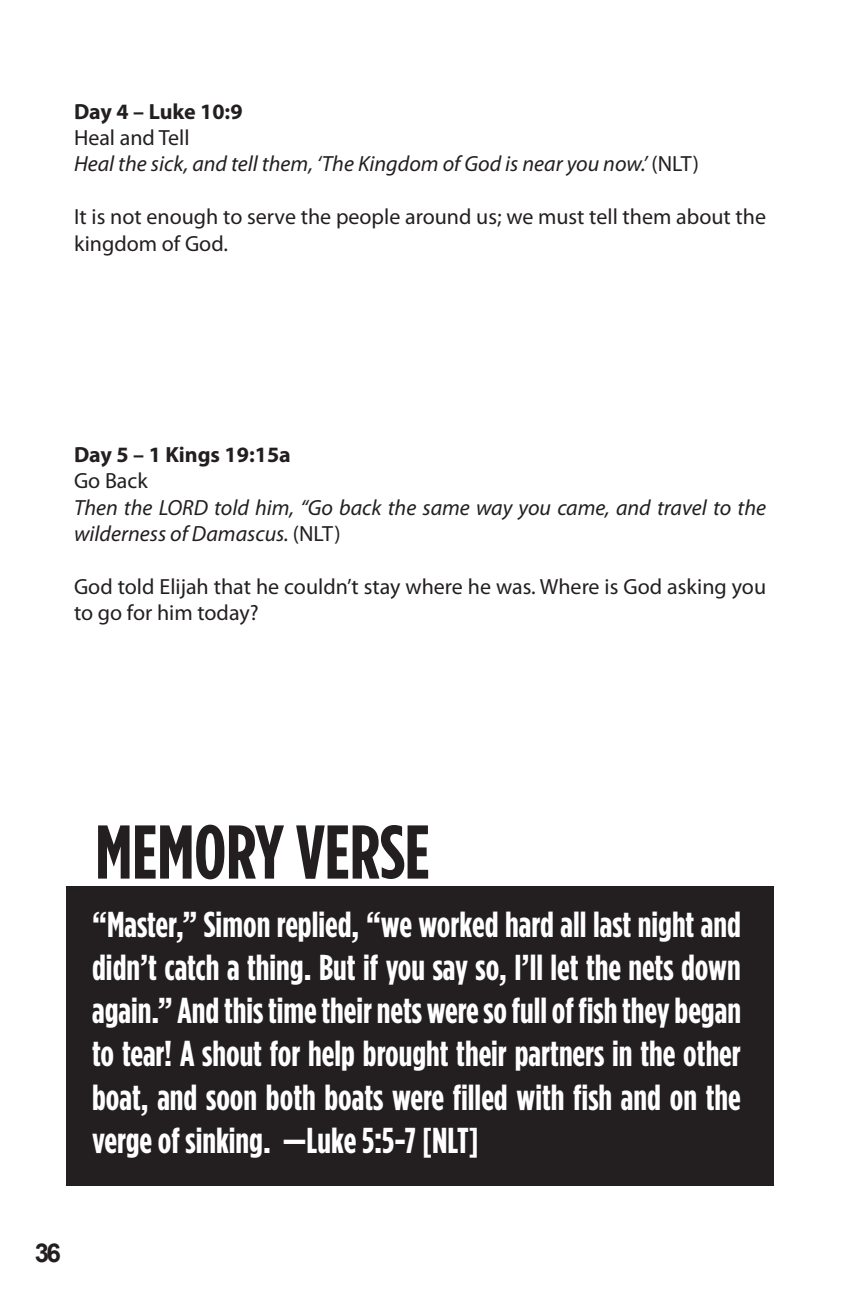
<style>
.page{position:relative;width:864px;height:1296px;background:#fff}
.page>*{position:absolute;margin:0;border:0;box-sizing:border-box;transform-origin:0 0}
.t1{font:700 76px "Gotham Condensed";color:#231f20}
.t2{font:700 36px/43.2px "Gotham Condensed";color:#fff;text-align:justify}
.t3{font:700 26px "Arial";color:#231f20}
.t4{font:22px/26.4px "Myriad Pro";color:#231f20}
.t5{font:italic 22px/26.4px "Myriad Pro";color:#231f20}
.t6{font:700 22px "Myriad Pro";color:#231f20}
.s1{font-style:normal}
</style>
<div class="page">
<div style="left:67px;top:886px;width:707px;height:300px;background:#231f20"></div>
<p class="t6" style="left:74px;top:97px;width:170px">Day 4 – Luke 10:9</p>
<p class="t5" style="left:74px;top:124px;width:627px"><span class="s1">Heal and Tell<br></span>Heal the sick, and tell them, ‘The Kingdom of God is near you now.’ <span class="s1">(NLT)</span></p>
<p class="t4" style="left:74px;top:203px;width:694px">It is not enough to serve the people around us; we must tell them about the kingdom of God.</p>
<p class="t6" style="left:74px;top:440px;width:218px">Day 5 – 1 Kings 19:15a</p>
<p class="t4" style="left:74px;top:467px;width:75px">Go Back</p>
<p class="t5" style="left:74px;top:494px;width:694px">Then the LORD told him, “Go back the same way you came, and travel to the wilderness of Damascus. <span class="s1">(NLT)</span></p>
<p class="t4" style="left:74px;top:573px;width:694px">God told Elijah that he couldn’t stay where he was. Where is God asking you to go for him today?</p>
<h1 class="t1" style="left:95px;top:807px;width:229px">memory verse</h1>
<p class="t2" style="left:92px;top:902px;width:650px">“Master,” Simon replied, “we worked hard all last night and didn’t catch a thing. But if you say so, I’ll let the nets down again.” And this time their nets were so full of fish they began to tear! A shout for help brought their partners in the other boat, and soon both boats were filled with fish and on the verge of sinking. —Luke 5:5-7 [NLT]</p>
<p class="t3" style="left:35px;top:1235px;width:28px">36</p>
</div>
